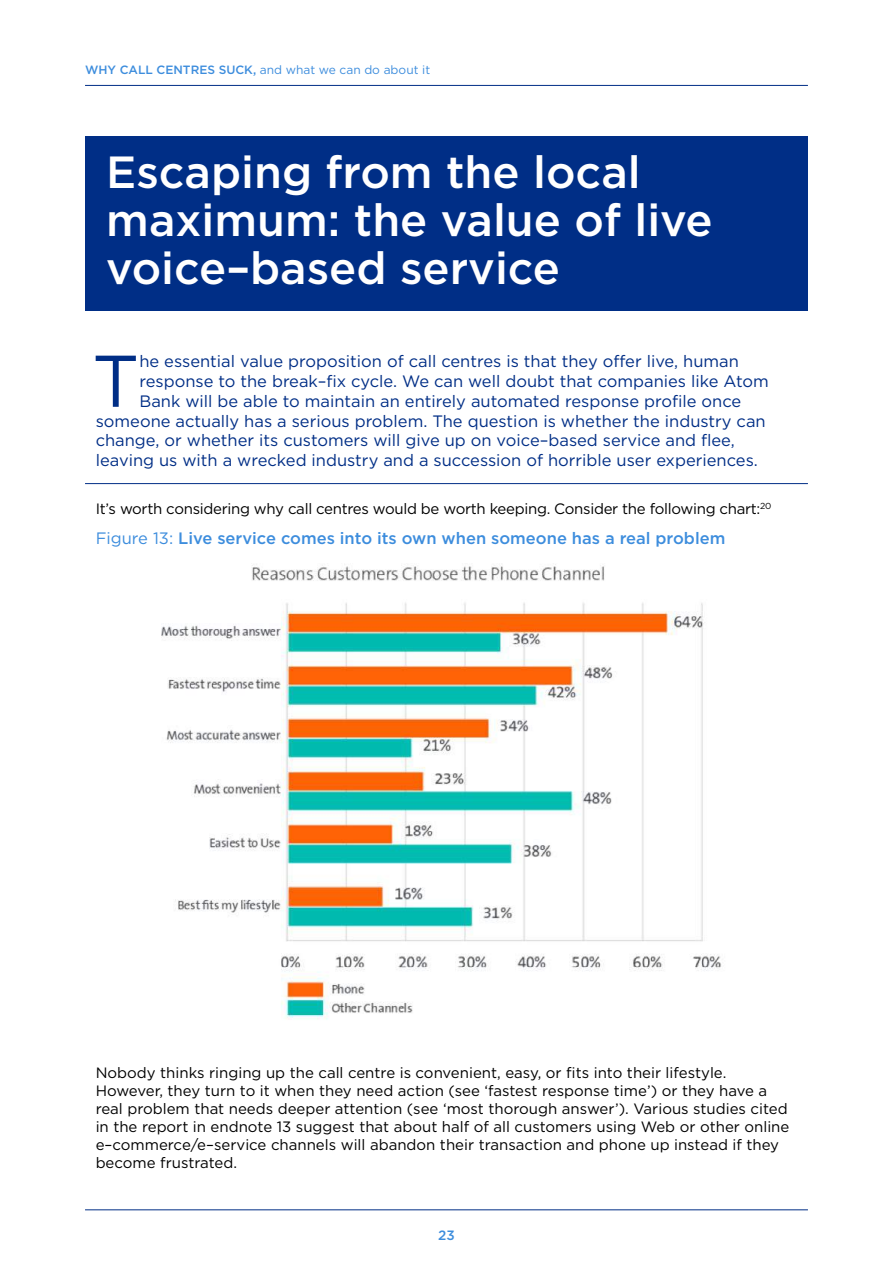
<style>
.page{position:relative;width:893px;height:1263px;background:#fff}
.page>*{position:absolute;margin:0;border:0;box-sizing:border-box;transform-origin:0 0}
.t1{font:73.05px "Gotham HTF";color:#002e86}
.t2{font:500 45px/48px "Gotham HTF";color:#fff}
.t3{font:16.5px "Gotham HTF";color:#002e86}
.t4{font:500 16.5px "Gotham HTF";color:#3d8ddd}
.t5{font:15px/18px "Gotham HTF";color:#000}
.t6{font:15px "Gotham HTF";letter-spacing:-.02em;color:#000}
.t7{font:500 13.5px "Gotham HTF";color:#3d8ddd}
.t8{font:12px "Gotham HTF";color:#3d8ddd}
.s1{font-weight:500}
.s2{font-weight:400}
</style>
<div class="page">
<hr style="left:85px;top:1209px;width:723px;height:1px;background:#002e86">
<hr style="left:85px;top:85px;width:723px;height:1px;background:#002e86">
<div style="left:85px;top:136px;width:723px;height:174px;background:#002e86"></div>
<hr style="left:85px;top:483px;width:723px;height:1px;background:#002e86">
<img style="left:161px;top:564px;width:560px;height:456px">
<p class="t8" style="left:85px;top:63px;width:347px"><span class="s1">WHY CALL CENTRES SUCK,</span> and what we can do about it</p>
<h2 class="t2" style="left:106px;top:147px;width:608px">Escaping from the local maximum: the value of live voice–based service</h2>
<h1 class="t1" style="left:92px;top:340px;width:49px">T</h1>
<p class="t3" style="left:139px;top:352px;width:601px">he essential value proposition of call centres is that they offer live, human</p>
<p class="t3" style="left:139px;top:372px;width:631px">response to the break–fix cycle. We can well doubt that companies like Atom</p>
<p class="t3" style="left:139px;top:392px;width:603px">Bank will be able to maintain an entirely automated response profile once</p>
<p class="t3" style="left:96px;top:412px;width:672px">someone actually has a serious problem. The question is whether the industry can</p>
<p class="t3" style="left:96px;top:431px;width:641px">change, or whether its customers will give up on voice–based service and flee,</p>
<p class="t3" style="left:96px;top:451px;width:664px">leaving us with a wrecked industry and a succession of horrible user experiences.</p>
<p class="t6" style="left:96px;top:500px;width:677px">It’s worth considering why call centres would be worth keeping. Consider the following chart:<sup>20</sup></p>
<p class="t4" style="left:96px;top:529px;width:631px"><span class="s2">Figure 13:</span> Live service comes into its own when someone has a real problem</p>
<p class="t5" style="left:96px;top:1063px;width:695px">Nobody thinks ringing up the call centre is convenient, easy, or fits into their lifestyle.<br>However, they turn to it when they need action (see ‘fastest response time’) or they have a real problem that needs deeper attention (see ‘most thorough answer’). Various studies cited in the report in endnote 13 suggest that about half of all customers using Web or other online e–commerce/e–service channels will abandon their transaction and phone up instead if they become frustrated.</p>
<p class="t7" style="left:438px;top:1228px;width:18px">23</p>
</div>
